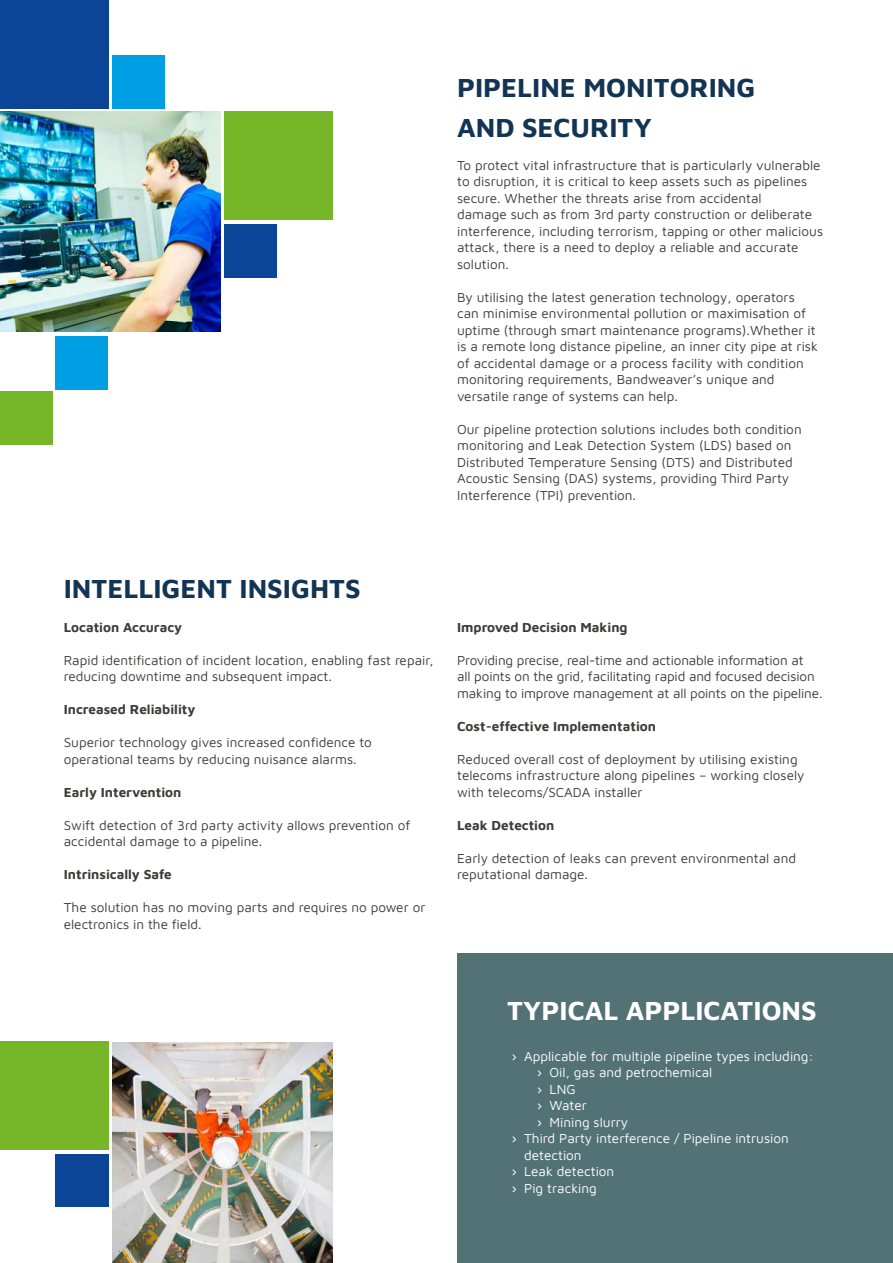
<style>
.page{position:relative;width:893px;height:1263px;background:#fff}
.page>*{position:absolute;margin:0;border:0;box-sizing:border-box;transform-origin:0 0}
.t1{font:700 27px/40.5px "Maven Pro";color:#133453}
.t2{font:700 27px "Maven Pro";color:#fff}
.t3{font:13.5px/16.5px "Maven Pro";color:#3c3c3b}
.t4{font:13.5px "Maven Pro";color:#fff}
.t5{font:700 13.5px "Maven Pro";color:#3c3c3b}
.s1{font-size:14.25px}
</style>
<div class="page">
<img style="left:0;top:112px;width:220px;height:220px">
<img style="left:112px;top:1043px;width:221px;height:220px">
<div style="left:457px;top:953px;width:436px;height:310px;background:#537276"></div>
<div style="left:0;top:0;width:108px;height:108px;background:#0a4597"></div>
<div style="left:112px;top:55px;width:53px;height:53px;background:#009ee3"></div>
<div style="left:224px;top:112px;width:108px;height:108px;background:#76b72a"></div>
<div style="left:0;top:391px;width:53px;height:53px;background:#76b72a"></div>
<div style="left:224px;top:224px;width:53px;height:54px;background:#0a4597"></div>
<div style="left:56px;top:336px;width:52px;height:53px;background:#009ee3"></div>
<div style="left:0;top:1042px;width:108px;height:108px;background:#76b72a"></div>
<div style="left:55px;top:1154px;width:53px;height:52px;background:#0a4597"></div>
<h1 class="t1" style="left:457px;top:69px;width:300px">PIPELINE MONITORING<br>AND SECURITY</h1>
<p class="t3" style="left:457px;top:158px;width:368px">To protect vital infrastructure that is particularly vulnerable to disruption, it is critical to keep assets such as pipelines secure. Whether the threats arise from accidental<br>damage such as from 3rd party construction or deliberate interference, including terrorism, tapping or other malicious attack, there is a need to deploy a reliable and accurate solution.</p>
<p class="t3" style="left:457px;top:290px;width:362px">By utilising the latest generation technology, operators can minimise environmental pollution or maximisation of uptime (through smart maintenance programs).Whether it is a remote long distance pipeline, an inner city pipe at risk of accidental damage or a process facility with condition monitoring requirements, Bandweaver’s unique and versatile range of systems can help.</p>
<p class="t3" style="left:457px;top:422px;width:346px">Our pipeline protection solutions includes both condition monitoring and Leak Detection System (LDS) based on Distributed Temperature Sensing (DTS) and Distributed Acoustic Sensing (DAS) systems, providing Third Party Interference (TPI) prevention.</p>
<h1 class="t1" style="left:64px;top:570px;width:298px">INTELLIGENT INSIGHTS</h1>
<p class="t5" style="left:64px;top:621px;width:120px">Location Accuracy</p>
<p class="t3" style="left:64px;top:651px;width:371px">Rapid identification of incident location, enabling fast repair, reducing downtime and subsequent impact.</p>
<p class="t5" style="left:64px;top:704px;width:133px">Increased Reliability</p>
<p class="t3" style="left:64px;top:733px;width:310px">Superior technology gives increased confidence to operational teams by reducing nuisance alarms.</p>
<p class="t5" style="left:64px;top:786px;width:119px">Early Intervention</p>
<p class="t3" style="left:64px;top:818px;width:348px">Swift detection of 3rd party activity allows prevention of accidental damage to a pipeline.</p>
<p class="t5" style="left:64px;top:869px;width:110px">Intrinsically Safe</p>
<p class="t3" style="left:64px;top:900px;width:363px">The solution has no moving parts and requires no power or electronics in the field.</p>
<p class="t5" style="left:457px;top:621px;width:172px">Improved Decision Making</p>
<p class="t3" style="left:457px;top:653px;width:367px">Providing precise, real-time and actionable information at<br>all points on the grid, facilitating rapid and focused decision making to improve management at all points on the pipeline.</p>
<p class="t5" style="left:457px;top:720px;width:200px">Cost-effective Implementation</p>
<p class="t3" style="left:457px;top:752px;width:349px">Reduced overall cost of deployment by utilising existing telecoms infrastructure along pipelines – working closely with telecoms/SCADA installer</p>
<p class="t5" style="left:457px;top:819px;width:99px">Leak Detection</p>
<p class="t3" style="left:457px;top:851px;width:340px">Early detection of leaks can prevent environmental and reputational damage.</p>
<h1 class="t2" style="left:507px;top:999px;width:311px">TYPICAL APPLICATIONS</h1>
<p class="t4" style="left:511px;top:1050px;width:304px"><span class="s1">›</span> Applicable for multiple pipeline types including:</p>
<p class="t4" style="left:537px;top:1067px;width:177px"><span class="s1">›</span> Oil, gas and petrochemical</p>
<p class="t4" style="left:537px;top:1083px;width:40px"><span class="s1">›</span> LNG</p>
<p class="t4" style="left:537px;top:1100px;width:52px"><span class="s1">›</span> Water</p>
<p class="t4" style="left:537px;top:1116px;width:93px"><span class="s1">›</span> Mining slurry</p>
<p class="t4" style="left:511px;top:1133px;width:279px"><span class="s1">›</span> Third Party interference / Pipeline intrusion</p>
<p class="t4" style="left:524px;top:1149px;width:59px">detection</p>
<p class="t4" style="left:511px;top:1166px;width:104px"><span class="s1">›</span> Leak detection</p>
<p class="t4" style="left:511px;top:1182px;width:87px"><span class="s1">›</span> Pig tracking</p>
</div>
